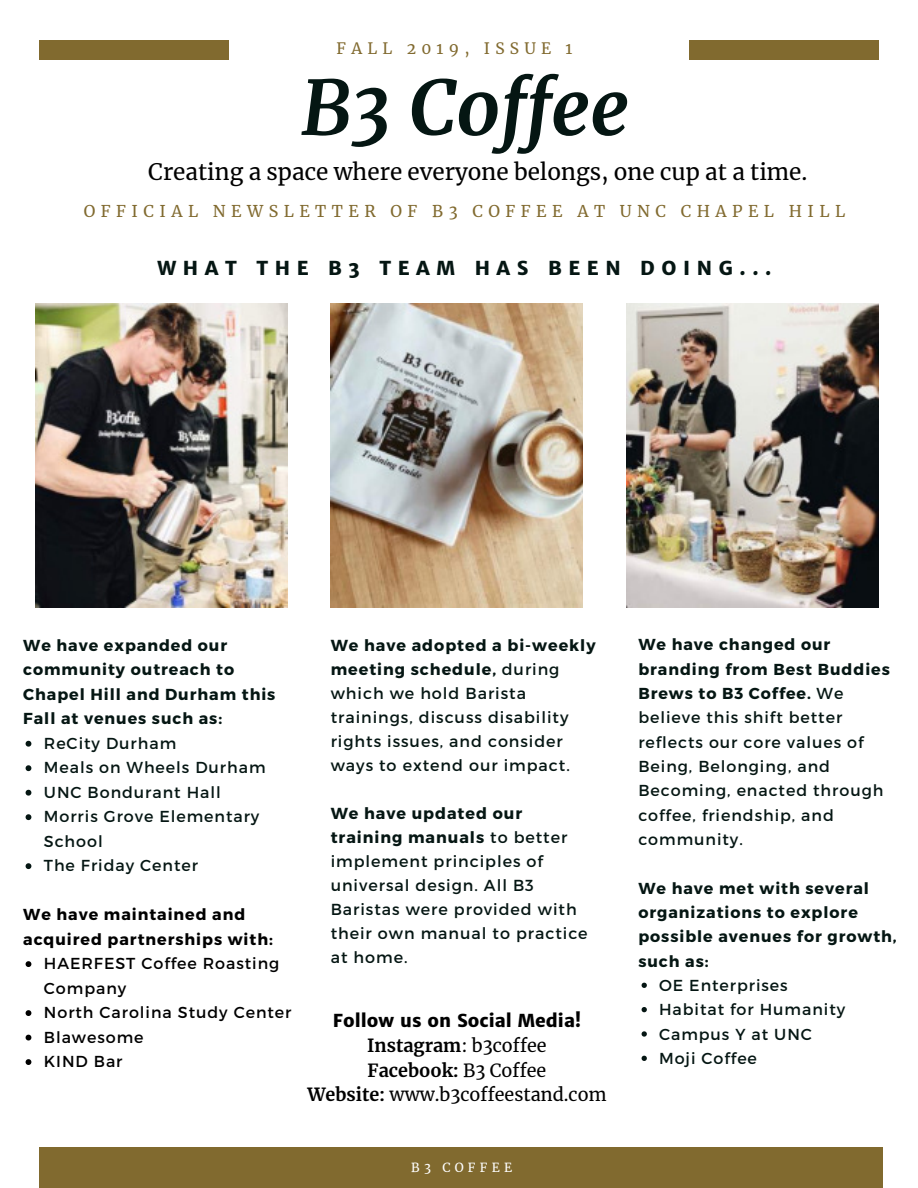
<style>
.page{position:relative;width:918px;height:1188px;background:#fff}
.page>*{position:absolute;margin:0;border:0;box-sizing:border-box;transform-origin:0 0}
.t1{font:italic 700 75px "Merriweather";color:#051613}
.t2{font:22.5px "Merriweather";color:#000}
.t3{font:800 19.35px "Merriweather Sans";letter-spacing:.34em;color:#051613}
.t4{font:18px/24.6px "Merriweather";color:#000;text-align:center}
.t5{font:800 18px "Merriweather Sans";color:#000}
.t6{font:16.05px "Merriweather";letter-spacing:.34em;color:#816a2f}
.t7{font:15.9px/24px "Montserrat";letter-spacing:.06em;color:#051613}
.t8{font:700 15.9px/24.5px "Montserrat";letter-spacing:.06em;color:#051613}
.t9{font:15.9px/24.5px "Montserrat";letter-spacing:.06em;color:#000}
.t10{font:700 15.9px/24.5px "Montserrat";letter-spacing:.06em;color:#000}
.t11{font:15.6px "Merriweather";letter-spacing:.34em;color:#816a2f}
.t12{font:12.45px "Merriweather";letter-spacing:.34em;color:#fff}
.s1{font-weight:700}
</style>
<div class="page">
<div style="left:39px;top:41px;width:190px;height:19px;background:#816a2f"></div>
<div style="left:689px;top:41px;width:190px;height:19px;background:#816a2f"></div>
<img style="left:35px;top:304px;width:252px;height:303px">
<img style="left:331px;top:304px;width:252px;height:303px">
<img style="left:627px;top:304px;width:252px;height:303px">
<svg style="left:26px;top:741px;width:5px;height:6px"></svg>
<svg style="left:26px;top:765px;width:5px;height:6px"></svg>
<svg style="left:26px;top:790px;width:5px;height:6px"></svg>
<svg style="left:26px;top:814px;width:5px;height:6px"></svg>
<svg style="left:26px;top:863px;width:5px;height:6px"></svg>
<svg style="left:26px;top:961px;width:5px;height:6px"></svg>
<svg style="left:26px;top:1010px;width:5px;height:6px"></svg>
<svg style="left:26px;top:1035px;width:5px;height:5px"></svg>
<svg style="left:26px;top:1059px;width:5px;height:6px"></svg>
<svg style="left:642px;top:983px;width:5px;height:5px"></svg>
<svg style="left:642px;top:1007px;width:5px;height:5px"></svg>
<svg style="left:642px;top:1031px;width:5px;height:6px"></svg>
<svg style="left:642px;top:1056px;width:5px;height:5px"></svg>
<div style="left:39px;top:1148px;width:844px;height:40px;background:#816a2f"></div>
<p class="t11" style="left:337px;top:37px;width:237px">FALL 2019, ISSUE 1</p>
<h1 class="t1" style="left:301px;top:56px;width:329px">B3 Coffee</h1>
<h2 class="t2" style="left:148px;top:156px;width:661px">Creating a space where everyone belongs, one cup at a time.</h2>
<p class="t6" style="left:84px;top:201px;width:763px">OFFICIAL NEWSLETTER OF B3 COFFEE AT UNC CHAPEL HILL</p>
<p class="t3" style="left:158px;top:255px;width:615px">WHAT THE B3 TEAM HAS BEEN DOING...</p>
<p class="t8" style="left:23px;top:633px;width:254px">We have expanded our community outreach to<br>Chapel Hill and Durham this<br>Fall at venues such as:</p>
<p class="t7" style="left:44px;top:731px;width:223px;line-height:24.5px">ReCity Durham<br>Meals on Wheels Durham<br>UNC Bondurant Hall<br>Morris Grove Elementary<br>School<br>The Friday Center</p>
<p class="t10" style="left:23px;top:903px;width:251px">We have maintained and acquired partnerships with:</p>
<p class="t9" style="left:44px;top:951px;width:249px">HAERFEST Coffee Roasting<br>Company<br>North Carolina Study Center<br>Blawesome<br>KIND Bar</p>
<p class="t7" style="left:331px;top:633px;width:266px"><span class="s1">We have adopted a bi-weekly meeting schedule,</span> during which we hold Barista trainings, discuss disability rights issues, and consider ways to extend our impact.</p>
<p class="t7" style="left:331px;top:801px;width:258px"><span class="s1">We have updated our training manuals</span> to better implement principles of universal design. All B3<br>Baristas were provided with their own manual to practice at home.</p>
<p class="t5" style="left:333px;top:1009px;width:250px">Follow us on Social Media!</p>
<p class="t4" style="left:307px;top:1033px;width:301px"><span class="s1">Instagram</span>: b3coffee<br><span class="s1">Facebook:</span> B3 Coffee<br><span class="s1">Website:</span> www.b3coffeestand.com</p>
<p class="t12" style="left:411px;top:1158px;width:102px">B3 COFFEE</p>
<p class="t7" style="left:638px;top:632px;width:253px"><span class="s1">We have changed our branding from Best Buddies<br>Brews to B3 Coffee.</span> We believe this shift better reflects our core values of<br>Being, Belonging, and<br>Becoming, enacted through coffee, friendship, and community.</p>
<p class="t8" style="left:638px;top:876px;width:260px">We have met with several organizations to explore possible avenues for growth, such as:</p>
<p class="t7" style="left:659px;top:973px;width:188px">OE Enterprises<br>Habitat for Humanity<br>Campus Y at UNC<br>Moji Coffee</p>
</div>
